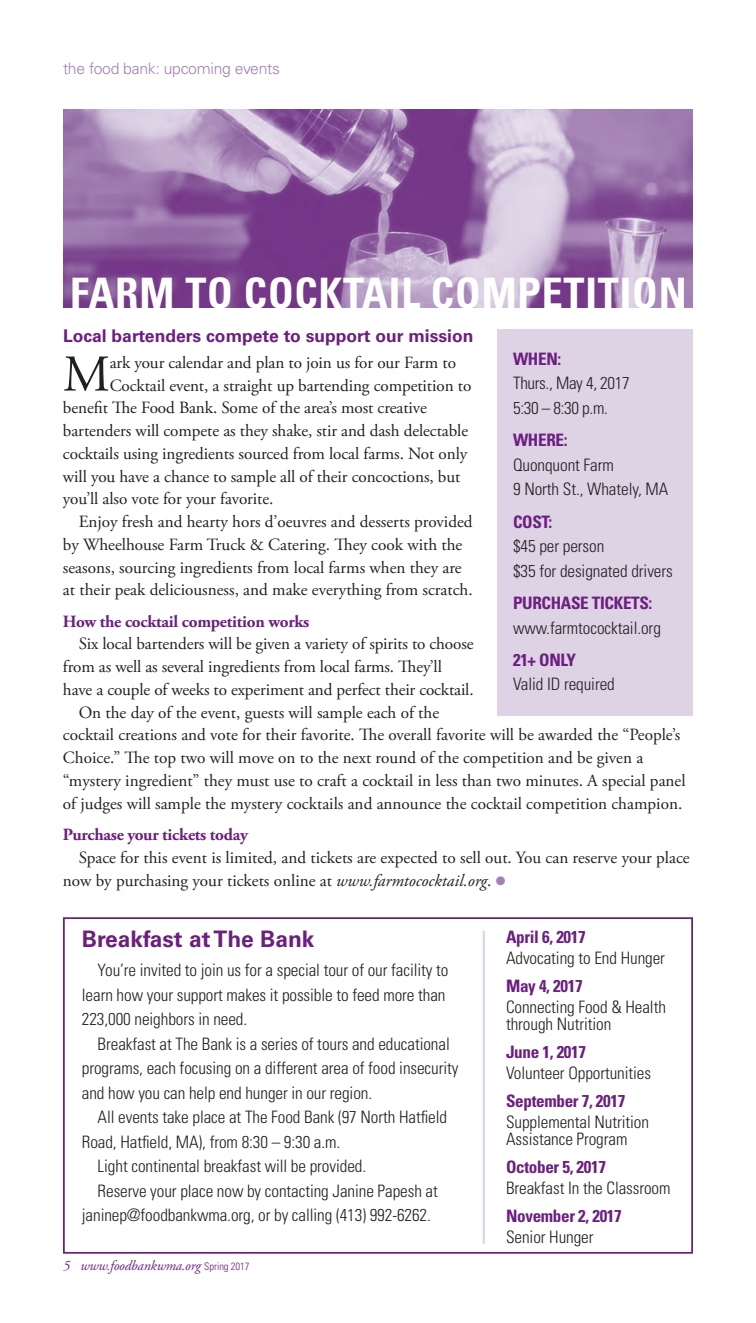
<style>
.page{position:relative;width:756px;height:1323px;background:#fff}
.page>*{position:absolute;margin:0;border:0;box-sizing:border-box;transform-origin:0 0}
.body__w_drop_cap{font:51.45px "Adobe Garamond Pro";color:#231f20}
.body_-_sidebar{font:700 condensed 42px "Univers LT Std";letter-spacing:.02em;color:#fff}
.Headline_-_sidebar{font:700 22.75px "Univers LT Std";color:#6b1f7e}
.Headline_-_small{font:700 17.5px "Univers LT Std";color:#6b1f7e}
.body{font:17.15px/22.8px "Adobe Garamond Pro";color:#231f20}
.body_-_sidebar-2{font:300 condensed 17.15px/24.5px "Univers LT Std";letter-spacing:-.005em;color:#231f20}
.body__w_drop_cap-2{font:17.15px "Adobe Garamond Pro";letter-spacing:-.005em;color:#231f20}
.Sidebar_body{font:300 condensed 17.15px/24.5px "Univers LT Std";letter-spacing:-.005em;color:#231f20}
.Sidebar_body-2{font:700 condensed 17.15px "Univers LT Std";letter-spacing:-.02em;color:#6b1f7e}
.Subhead{font:700 17.15px "Adobe Garamond Pro";letter-spacing:-.015em;color:#6b1f7e}
.t1{font:300 15.75px "Univers LT Std";letter-spacing:-.015em;color:#a280b3}
.t2{font:italic 14px "Adobe Garamond Pro";letter-spacing:-.01em;color:#6b1f7e}
.s1{font-weight:700;color:#6b1f7e}
.s2{font-style:italic}
.s3{color:#a280b3}
.s4{font-family:"Univers LT Std";font-weight:300;font-style:normal;font-stretch:condensed;font-size:10.5px}
</style>
<div class="page">
<div style="left:63px;top:917px;width:630px;height:337px;border:2px solid #6b1f7e"></div>
<img style="left:63px;top:110px;width:630px;height:197px">
<div style="left:497px;top:329px;width:196px;height:386px;background:#ded2e5"></div>
<hr style="left:483px;top:931px;width:2px;height:313px;background:#ded2e5">
<p class="t1" style="left:63px;top:59px;width:219px">the food bank: upcoming events</p>
<p class="body_-_sidebar" style="left:70px;top:267px;width:618px">FARM TO COCKTAIL COMPETITION</p>
<p class="Headline_-_small" style="left:63px;top:325px;width:412px">Local bartenders compete to support our mission</p>
<p class="body__w_drop_cap" style="left:63px;top:343px;width:48px">M</p>
<p class="body__w_drop_cap-2" style="left:110px;top:352px;width:348px">ark your calendar and plan to join us for our Farm to</p>
<p class="Sidebar_body" style="left:513px;top:347px;width:118px"><span class="s1">WHEN:<br></span>Thurs., May 4, 2017<br>5:30 – 8:30 p.m.</p>
<p class="Sidebar_body" style="left:513px;top:428px;width:157px"><span class="s1">WHERE:<br></span>Quonquont Farm<br>9 North St., Whately, MA</p>
<p class="Sidebar_body-2" style="left:513px;top:511px;width:41px">COST:</p>
<p class="Sidebar_body" style="left:513px;top:534px;width:161px">$45 per person<br>$35 for designated drivers</p>
<p class="Sidebar_body" style="left:513px;top:591px;width:149px"><span class="s1">PURCHASE TICKETS: </span>www.farmtococktail.org</p>
<p class="Sidebar_body" style="left:513px;top:648px;width:103px"><span class="s1">21+ ONLY<br></span>Valid ID required</p>
<p class="body__w_drop_cap-2" style="left:110px;top:375px;width:363px">Cocktail event, a straight up bartending competition to</p>
<p class="body__w_drop_cap-2" style="left:63px;top:398px;width:365px">benefit The Food Bank. Some of the area’s most creative</p>
<p class="body__w_drop_cap-2" style="left:63px;top:420px;width:407px">bartenders will compete as they shake, stir and dash delectable</p>
<p class="body__w_drop_cap-2" style="left:63px;top:443px;width:406px">cocktails using ingredients sourced from local farms. Not only</p>
<p class="body__w_drop_cap-2" style="left:63px;top:466px;width:399px">will you have a chance to sample all of their concoctions, but</p>
<p class="body__w_drop_cap-2" style="left:63px;top:489px;width:212px">you’ll also vote for your favorite.</p>
<p class="body" style="left:63px;top:511px;width:411px;text-indent:16px">Enjoy fresh and hearty hors d’oeuvres and desserts provided by Wheelhouse Farm Truck &amp; Catering. They cook with the seasons, sourcing ingredients from local farms when they are at their peak deliciousness, and make everything from scratch.</p>
<p class="Subhead" style="left:63px;top:611px;width:248px">How the cocktail competition works</p>
<p class="body" style="left:63px;top:633px;width:412px;text-indent:16px">Six local bartenders will be given a variety of spirits to choose from as well as several ingredients from local farms. They’ll have a couple of weeks to experiment and perfect their cocktail.</p>
<p class="body" style="left:63px;top:702px;width:624px;text-indent:16px">On the day of the event, guests will sample each of the<br>cocktail creations and vote for their favorite. The overall favorite will be awarded the “People’s Choice.” The top two will move on to the next round of the competition and be given a “mystery ingredient” they must use to craft a cocktail in less than two minutes. A special panel of judges will sample the mystery cocktails and announce the cocktail competition champion.</p>
<p class="Subhead" style="left:63px;top:825px;width:187px">Purchase your tickets today</p>
<p class="body" style="left:63px;top:847px;width:628px;text-indent:16px">Space for this event is limited, and tickets are expected to sell out. You can reserve your place now by purchasing your tickets online at <span class="s2">www.farmtococktail.org</span>. <span class="s3">●</span></p>
<p class="Headline_-_sidebar" style="left:82px;top:926px;width:234px">Breakfast at The Bank</p>
<p class="body_-_sidebar-2" style="left:82px;top:958px;width:368px;text-indent:16px">You’re invited to join us for a special tour of our facility to learn how your support makes it possible to feed more than<br>223,000 neighbors in need.</p>
<p class="body_-_sidebar-2" style="left:82px;top:1031px;width:378px;text-indent:16px">Breakfast at The Bank is a series of tours and educational programs, each focusing on a different area of food insecurity and how you can help end hunger in our region.</p>
<p class="body_-_sidebar-2" style="left:82px;top:1105px;width:367px;text-indent:16px">All events take place at The Food Bank (97 North Hatfield<br>Road, Hatfield, MA), from 8:30 – 9:30 a.m.</p>
<p class="body_-_sidebar-2" style="left:98px;top:1154px;width:270px">Light continental breakfast will be provided.</p>
<p class="body_-_sidebar-2" style="left:82px;top:1179px;width:357px;text-indent:16px">Reserve your place now by contacting Janine Papesh at janinep@foodbankwma.org, or by calling (413) 992-6262.</p>
<p class="t2" style="left:63px;top:1257px;width:188px">5 www.foodbankwma.org <span class="s4">Spring 2017</span></p>
<p class="Sidebar_body-2" style="left:506px;top:927px;width:81px">April 6, 2017</p>
<p class="Sidebar_body" style="left:506px;top:946px;width:160px">Advocating to End Hunger</p>
<p class="Sidebar_body-2" style="left:506px;top:975px;width:78px">May 4, 2017</p>
<p class="Sidebar_body" style="left:506px;top:998px;width:161px;line-height:17.5px">Connecting Food &amp; Health through Nutrition</p>
<p class="Sidebar_body-2" style="left:506px;top:1042px;width:82px">June 1, 2017</p>
<p class="Sidebar_body" style="left:506px;top:1061px;width:147px">Volunteer Opportunities</p>
<p class="Sidebar_body-2" style="left:506px;top:1090px;width:121px">September 7, 2017</p>
<p class="Sidebar_body" style="left:506px;top:1113px;width:144px;line-height:17.5px">Supplemental Nutrition<br>Assistance Program</p>
<p class="Sidebar_body-2" style="left:506px;top:1156px;width:101px">October 5, 2017</p>
<p class="Sidebar_body" style="left:506px;top:1176px;width:166px">Breakfast In the Classroom</p>
<p class="Sidebar_body-2" style="left:506px;top:1205px;width:117px">November 2, 2017</p>
<p class="Sidebar_body" style="left:506px;top:1224px;width:89px">Senior Hunger</p>
</div>
